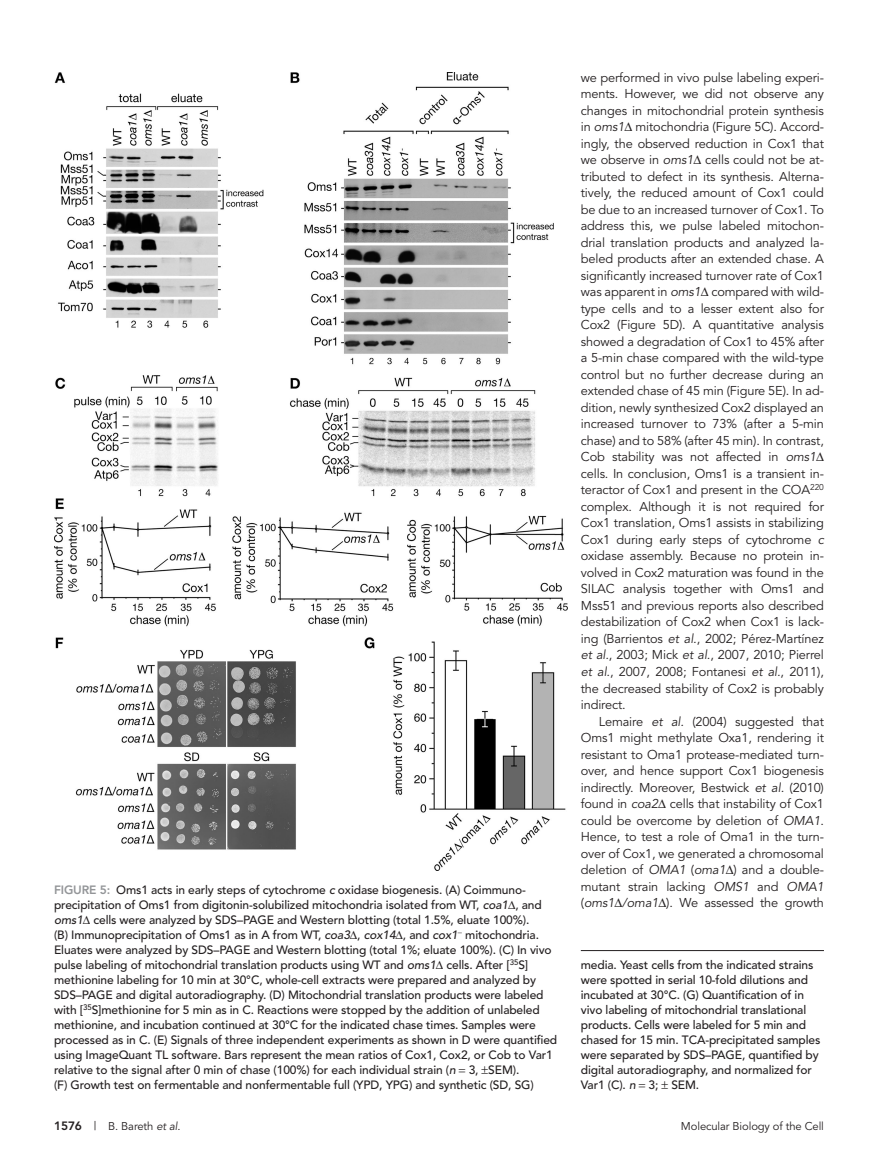
<style>
.page{position:relative;width:878px;height:1175px;background:#fff}
.page>*{position:absolute;margin:0;border:0;box-sizing:border-box;transform-origin:0 0}
.Para{font:12.75px/16.5px "Avenir";letter-spacing:-.01em;color:#231f20}
.FigCaption{font:500 12px/15px "Avenir";letter-spacing:-.01em;color:#231f20}
.t1{font:11.25px "Avenir";letter-spacing:-.01em;color:#231f20}
.s1{font-weight:800;color:#939598}
.s2{font-style:italic}
.s3{font-weight:800;font-size:12px}
.s4{font-size:12px}
</style>
<div class="page">
<img style="left:54px;top:72px;width:513px;height:798px">
<hr style="left:580px;top:950px;width:244px;height:1px;background:#231f20">
<p class="FigCaption" style="left:54px;top:882px;width:505px"><span class="s1">FIGURE 5:</span> Oms1 acts in early steps of cytochrome <span class="s2">c</span> oxidase biogenesis. (A) Coimmuno&shy;precipitation of Oms1 from digitonin-solubilized mitochondria isolated from WT, <span class="s2">coa1</span> , and <span class="s2">oms1</span> cells were analyzed by SDS–PAGE and Western blotting (total 1.5%, eluate 100%).<br>(B) Immunoprecipitation of Oms1 as in A from WT, <span class="s2">coa3</span>∆, <span class="s2">cox14</span>∆, and <span class="s2">cox1</span>− mitochondria.<br>Eluates were analyzed by SDS–PAGE and Western blotting (total 1%; eluate 100%). (C) In vivo pulse labeling of mitochondrial translation products using WT and <span class="s2">oms1</span> cells. After [<sup>35</sup>S] methionine labeling for 10 min at 30°C, whole-cell extracts were prepared and analyzed by SDS–PAGE and digital autoradiography. (D) Mitochondrial translation products were labeled with [<sup>35</sup>S]methionine for 5 min as in C. Reactions were stopped by the addition of unlabeled methionine, and incubation continued at 30°C for the indicated chase times. Samples were processed as in C. (E) Signals of three independent experiments as shown in D were quantified using ImageQuant TL software. Bars represent the mean ratios of Cox1, Cox2, or Cob to Var1 relative to the signal after 0 min of chase (100%) for each individual strain (<span class="s2">n</span> 3, SEM).<br>(F) Growth test on fermentable and nonfermentable full (YPD, YPG) and synthetic (SD, SG)</p>
<p class="Para" style="left:580px;top:69px;width:245px">we performed in vivo pulse labeling experi&shy;ments. However, we did not observe any changes in mitochondrial protein synthesis in <span class="s2">oms1</span> mitochondria (Figure 5C). Accord&shy;ingly, the observed reduction in Cox1 that we observe in <span class="s2">oms1</span> cells could not be at&shy;tributed to defect in its synthesis. Alterna&shy;tively, the reduced amount of Cox1 could be due to an increased turnover of Cox1. To address this, we pulse labeled mitochon&shy;drial translation products and analyzed la&shy;beled products after an extended chase. A significantly increased turnover rate of Cox1 was apparent in <span class="s2">oms1</span> compared with wild&shy;type cells and to a lesser extent also for Cox2 (Figure 5D). A quantitative analysis showed a degradation of Cox1 to 45% after a 5-min chase compared with the wild-type control but no further decrease during an extended chase of 45 min (Figure 5E). In ad&shy;dition, newly synthesized Cox2 displayed an increased turnover to 73% (after a 5-min chase) and to 58% (after 45 min). In contrast, Cob stability was not affected in <span class="s2">oms1 </span>cells. In conclusion, Oms1 is a transient in&shy;teractor of Cox1 and present in the COA<sup>220 </sup>complex. Although it is not required for Cox1 translation, Oms1 assists in stabilizing Cox1 during early steps of cytochrome <span class="s2">c </span>oxidase assembly. Because no protein in&shy;volved in Cox2 maturation was found in the SILAC analysis together with Oms1 and Mss51 and previous reports also described destabilization of Cox2 when Cox1 is lack&shy;ing (Barrientos <span class="s2">et al.</span>, 2002; Pérez-Martínez <span class="s2">et al.</span>, 2003; Mick <span class="s2">et al.</span>, 2007, 2010; Pierrel <span class="s2">et al.</span>, 2007, 2008; Fontanesi <span class="s2">et al.</span>, 2011), the decreased stability of Cox2 is probably indirect.</p>
<p class="Para" style="left:580px;top:713px;width:245px;text-align:justify;text-indent:18px">Lemaire <span class="s2">et al.</span> (2004) suggested that Oms1 might methylate Oxa1, rendering it resistant to Oma1 protease-mediated turn&shy;over, and hence support Cox1 biogenesis indirectly. Moreover, Bestwick <span class="s2">et al.</span> (2010) found in <span class="s2">coa2</span> cells that instability of Cox1 could be overcome by deletion of <span class="s2">OMA1</span>.<br>Hence, to test a role of Oma1 in the turn&shy;over of Cox1, we generated a chromosomal deletion of <span class="s2">OMA1</span> (<span class="s2">oma1</span> ) and a double&shy;mutant strain lacking <span class="s2">OMS1</span> and <span class="s2">OMA1 </span>(<span class="s2">oms1 /oma1</span> ). We assessed the growth</p>
<p class="FigCaption" style="left:580px;top:957px;width:241px">media. Yeast cells from the indicated strains were spotted in serial 10-fold dilutions and incubated at 30°C. (G) Quantification of in vivo labeling of mitochondrial translational products. Cells were labeled for 5 min and chased for 15 min. TCA-precipitated samples were separated by SDS–PAGE, quantified by digital autoradiography, and normalized for Var1 (C). <span class="s2">n</span> 3; SEM.</p>
<p class="t1" style="left:54px;top:1119px;width:128px"><span class="s3">1576</span> <span class="s4">|</span> B. Bareth <span class="s2">et al</span>.</p>
<p class="t1" style="left:681px;top:1119px;width:144px">Molecular Biology of the Cell</p>
</div>
